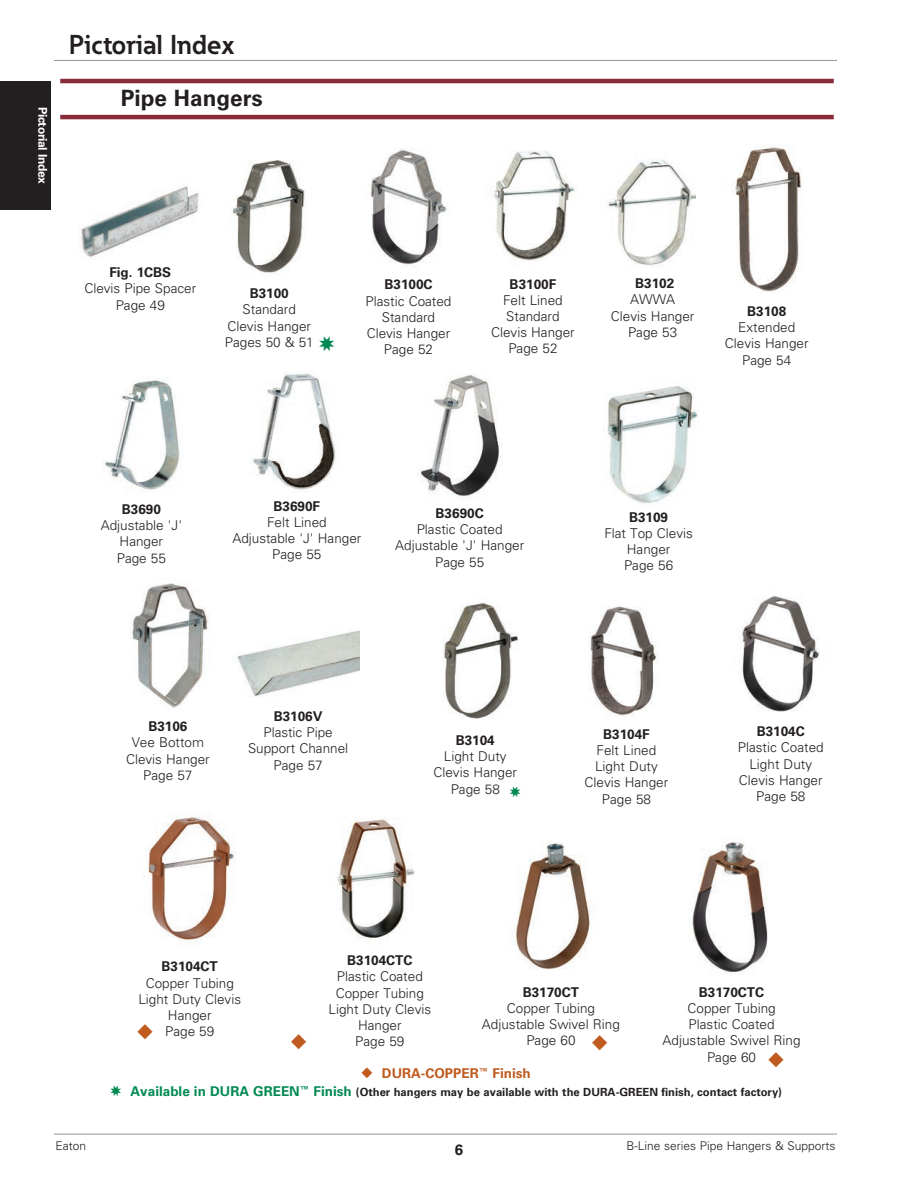
<style>
.page{position:relative;width:918px;height:1188px;background:#fff}
.page>*{position:absolute;margin:0;border:0;box-sizing:border-box;transform-origin:0 0}
.t1{font:700 27px "Eaton";color:#231f20}
.t2{font:700 22.5px "Univers LT Std";color:#231f20}
.t3{font:700 15px "Univers LT Std";color:#231f20}
.t4{font:300 13.5px/16.2px "Univers LT Std";color:#231f20;text-align:center}
.t5{font:700 13.5px "Univers LT Std";color:#231f20}
.t6{font:700 13.5px "Univers LT Std";color:#c05a1e}
.t7{font:300 12px "Univers LT Std";color:#231f20}
.t8{font:700 12px "Univers LT Std";letter-spacing:-.03em;color:#fff}
.t9{font:700 11.25px "Univers LT Std";color:#231f20}
.s1{color:#c05a1e}
.s2{font-size:13.5px;color:#008a52}
</style>
<div class="page">
<hr style="left:60px;top:115px;width:774px;height:4px;background:#892c3a">
<hr style="left:60px;top:79px;width:774px;height:4px;background:#892c3a">
<img style="left:692px;top:842px;width:76px;height:133px">
<img style="left:515px;top:843px;width:78px;height:127px">
<div style="left:0;top:81px;width:51px;height:129px;background:#231f20"></div>
<img style="left:589px;top:606px;width:70px;height:110px">
<img style="left:442px;top:602px;width:76px;height:117px">
<img style="left:739px;top:595px;width:81px;height:117px">
<img style="left:143px;top:817px;width:93px;height:125px">
<img style="left:337px;top:818px;width:78px;height:120px">
<img style="left:237px;top:630px;width:122px;height:67px">
<img style="left:132px;top:583px;width:78px;height:125px">
<img style="left:607px;top:386px;width:91px;height:118px">
<img style="left:419px;top:374px;width:81px;height:125px">
<img style="left:104px;top:380px;width:76px;height:110px">
<img style="left:81px;top:186px;width:118px;height:73px">
<img style="left:252px;top:373px;width:84px;height:117px">
<img style="left:605px;top:160px;width:91px;height:107px">
<img style="left:732px;top:146px;width:70px;height:146px">
<img style="left:232px;top:160px;width:74px;height:113px">
<img style="left:371px;top:149px;width:76px;height:116px">
<img style="left:494px;top:151px;width:82px;height:110px">
<hr style="left:54px;top:60px;width:783px;height:1px;background:#939598">
<hr style="left:54px;top:1134px;width:783px;height:1px;background:#939598">
<p class="t8" style="left:47px;top:107px;width:78px;rotate:90deg">Pictorial Index</p>
<h1 class="t1" style="left:69px;top:35px;width:167px">Pictorial Index</h1>
<h2 class="t2" style="left:121px;top:90px;width:143px">Pipe Hangers</h2>
<p class="t5" style="left:109px;top:267px;width:63px">Fig. 1CBS</p>
<p class="t4" style="left:84px;top:282px;width:113px">Clevis Pipe Spacer<br>Page 49</p>
<p class="t5" style="left:250px;top:288px;width:41px">B3100</p>
<p class="t4" style="left:225px;top:303px;width:90px">Standard<br>Clevis Hanger<br>Pages 50 &amp; 51</p>
<p class="t5" style="left:384px;top:280px;width:50px">B3100C</p>
<p class="t4" style="left:366px;top:294px;width:87px">Plastic Coated<br>Standard<br>Clevis Hanger<br>Page 52</p>
<p class="t5" style="left:510px;top:279px;width:48px">B3100F</p>
<p class="t4" style="left:491px;top:293px;width:85px">Felt Lined<br>Standard<br>Clevis Hanger<br>Page 52</p>
<p class="t5" style="left:635px;top:278px;width:41px">B3102</p>
<p class="t4" style="left:611px;top:293px;width:85px">AWWA<br>Clevis Hanger<br>Page 53</p>
<p class="t5" style="left:747px;top:306px;width:41px">B3108</p>
<p class="t4" style="left:725px;top:320px;width:85px">Extended<br>Clevis Hanger<br>Page 54</p>
<p class="t5" style="left:122px;top:504px;width:41px">B3690</p>
<p class="t4" style="left:101px;top:519px;width:83px">Adjustable 'J'<br>Hanger<br>Page 55</p>
<p class="t5" style="left:274px;top:501px;width:48px">B3690F</p>
<p class="t4" style="left:232px;top:515px;width:131px">Felt Lined<br>Adjustable 'J' Hanger<br>Page 55</p>
<p class="t5" style="left:436px;top:508px;width:50px">B3690C</p>
<p class="t4" style="left:395px;top:523px;width:131px">Plastic Coated<br>Adjustable 'J' Hanger<br>Page 55</p>
<p class="t5" style="left:629px;top:512px;width:41px">B3109</p>
<p class="t4" style="left:604px;top:526px;width:90px">Flat Top Clevis<br>Hanger<br>Page 56</p>
<p class="t5" style="left:148px;top:722px;width:41px">B3106</p>
<p class="t4" style="left:126px;top:736px;width:85px">Vee Bottom<br>Clevis Hanger<br>Page 57</p>
<p class="t5" style="left:274px;top:711px;width:50px">B3106V</p>
<p class="t4" style="left:248px;top:726px;width:102px">Plastic Pipe<br>Support Channel<br>Page 57</p>
<p class="t5" style="left:456px;top:735px;width:41px">B3104</p>
<p class="t4" style="left:433px;top:750px;width:85px">Light Duty<br>Clevis Hanger<br>Page 58</p>
<p class="t5" style="left:603px;top:729px;width:48px">B3104F</p>
<p class="t4" style="left:585px;top:743px;width:85px">Felt Lined<br>Light Duty<br>Clevis Hanger<br>Page 58</p>
<p class="t5" style="left:757px;top:727px;width:50px">B3104C</p>
<p class="t4" style="left:738px;top:741px;width:87px">Plastic Coated<br>Light Duty<br>Clevis Hanger<br>Page 58</p>
<p class="t5" style="left:162px;top:962px;width:58px">B3104CT</p>
<p class="t4" style="left:138px;top:976px;width:104px">Copper Tubing<br>Light Duty Clevis<br>Hanger</p>
<p class="t4" style="left:137px;top:1024px;width:79px"><span class="s1">◆</span> Page 59</p>
<p class="t5" style="left:347px;top:956px;width:67px">B3104CTC</p>
<p class="t4" style="left:329px;top:970px;width:104px">Plastic Coated<br>Copper Tubing<br>Light Duty Clevis<br>Hanger<br>Page 59</p>
<p class="t5" style="left:523px;top:987px;width:58px">B3170CT</p>
<p class="t4" style="left:507px;top:1001px;width:90px">Copper Tubing</p>
<p class="t4" style="left:482px;top:1017px;width:140px">Adjustable Swivel Ring</p>
<p class="t4" style="left:526px;top:1034px;width:83px">Page 60 <span class="s1">◆</span></p>
<p class="t5" style="left:699px;top:987px;width:67px">B3170CTC</p>
<p class="t4" style="left:663px;top:1001px;width:140px">Copper Tubing<br>Plastic Coated<br>Adjustable Swivel Ring<br>Page 60</p>
<p class="t6" style="left:361px;top:1068px;width:171px">◆ DURA-COPPER<sup>™</sup> Finish</p>
<p class="t9" style="left:131px;top:1088px;width:653px"><span class="s2">Available in DURA GREEN</span><sup>™</sup> <span class="s2">Finish</span> (Other hangers may be available with the DURA-GREEN finish, contact factory)</p>
<p class="t7" style="left:55px;top:1141px;width:32px">Eaton</p>
<p class="t7" style="left:626px;top:1141px;width:211px">B-Line series Pipe Hangers &amp; Supports</p>
<p class="t3" style="left:455px;top:1145px;width:10px">6</p>
</div>
